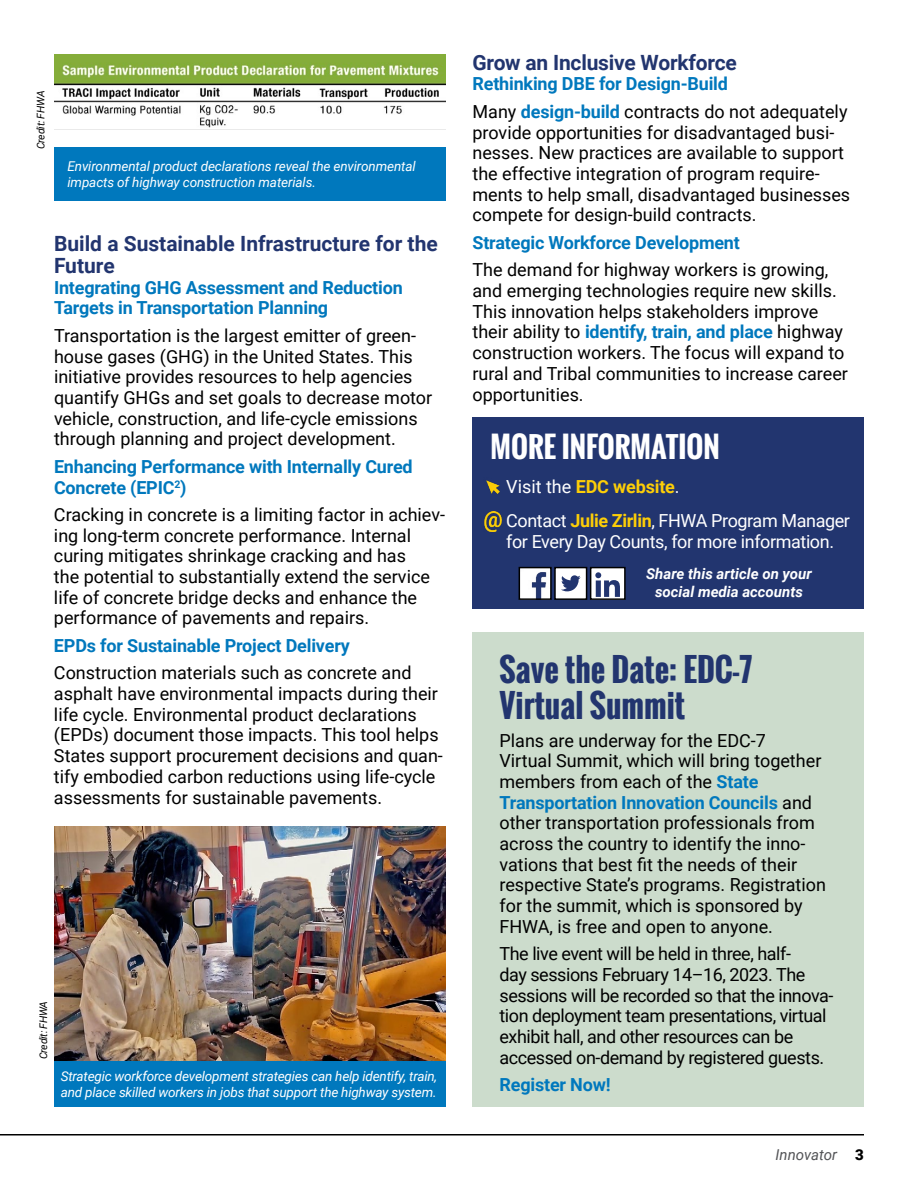
<style>
.page{position:relative;width:918px;height:1188px;background:#fff}
.page>*{position:absolute;margin:0;border:0;box-sizing:border-box;transform-origin:0 0}
.t1{font:700 31.5px/36.2px "Oswald";color:#22356f}
.t2{font:700 28.5px "Oswald";color:#fff}
.t3{font:700 21px/22.5px "Roboto";color:#22356f}
.t4{font:18px/20.7px "Roboto";color:#000}
.t5{font:700 18px/20.7px "Roboto";letter-spacing:-.01em;color:#0078bd}
.t6{font:18px/20.7px "Roboto";letter-spacing:-.025em;color:#000}
.t7{font:18px/34.2px "Roboto";letter-spacing:-.02em;color:#fff}
.t8{font:italic 700 15px/18px "Roboto";color:#fff;text-align:center}
.t9{font:italic 15px "Roboto";color:#535457}
.t10{font:italic 13.5px/16.2px "Roboto";letter-spacing:-.015em;color:#fff}
.t11{font:italic 10.5px "Roboto";letter-spacing:-.02em;color:#000}
.s1{font-weight:400;color:#000}
.s2{font-weight:700;color:#0078bd}
.s3{font-weight:700;color:#fdce07}
.s4{font-weight:900;font-style:normal;color:#000}
</style>
<div class="page">
<hr style="left:0;top:1134px;width:864px;height:2px;background:#000">
<div style="left:472px;top:418px;width:392px;height:191px;background:#22356f"></div>
<img style="left:486px;top:480px;width:14px;height:14px">
<img style="left:484px;top:512px;width:18px;height:19px">
<img style="left:522px;top:570px;width:27px;height:27px">
<div style="left:519px;top:567px;width:33px;height:33px;border:2px solid #000"></div>
<div style="left:554px;top:567px;width:33px;height:33px;border:2px solid #000"></div>
<svg style="left:555px;top:568px;width:68px;height:31px"></svg>
<div style="left:590px;top:567px;width:36px;height:33px;border:2px solid #000"></div>
<img style="left:54px;top:826px;width:392px;height:235px">
<div style="left:54px;top:1061px;width:392px;height:45px;background:#0078bd"></div>
<div style="left:472px;top:632px;width:392px;height:474px;background:#ccdccc"></div>
<img style="left:54px;top:54px;width:392px;height:76px">
<div style="left:54px;top:147px;width:392px;height:54px;background:#0078bd"></div>
<p class="t11" style="left:33px;top:149px;width:60px;rotate:-90deg">Credit: FHWA</p>
<p class="t10" style="left:68px;top:158px;width:350px">Environmental product declarations reveal the environmental impacts of highway construction materials.</p>
<p class="t3" style="left:54px;top:231px;width:385px">Build a Sustainable Infrastructure for the<br>Future</p>
<p class="t5" style="left:54px;top:276px;width:350px">Integrating GHG Assessment and Reduction<br>Targets in Transportation Planning</p>
<p class="t4" style="left:54px;top:324px;width:380px">Transportation is the largest emitter of green&shy;house gases (GHG) in the United States. This initiative provides resources to help agencies quantify GHGs and set goals to decrease motor vehicle, construction, and life-cycle emissions through planning and project development.</p>
<p class="t5" style="left:54px;top:455px;width:360px">Enhancing Performance with Internally Cured<br>Concrete (EPIC<sup>2</sup>)</p>
<p class="t4" style="left:54px;top:504px;width:393px">Cracking in concrete is a limiting factor in achiev&shy;ing long-term concrete performance. Internal curing mitigates shrinkage cracking and has<br>the potential to substantially extend the service life of concrete bridge decks and enhance the performance of pavements and repairs.</p>
<p class="t5" style="left:54px;top:635px;width:297px">EPDs for Sustainable Project Delivery</p>
<p class="t4" style="left:54px;top:662px;width:390px">Construction materials such as concrete and asphalt have environmental impacts during their life cycle. Environmental product declarations (EPDs) document those impacts. This tool helps States support procurement decisions and quan&shy;tify embodied carbon reductions using life-cycle assessments for sustainable pavements.</p>
<p class="t11" style="left:36px;top:1059px;width:60px;rotate:-90deg">Credit: FHWA</p>
<p class="t10" style="left:61px;top:1067px;width:378px">Strategic workforce development strategies can help identify, train, and place skilled workers in jobs that support the highway system.</p>
<p class="t3" style="left:472px;top:50px;width:266px">Grow an Inclusive Workforce</p>
<p class="t5" style="left:472px;top:70px;width:377px;line-height:27.5px">Rethinking DBE for Design-Build<br><span class="s1">Many</span> design-build <span class="s1">contracts do not adequately</span></p>
<p class="t4" style="left:472px;top:121px;width:379px">provide opportunities for disadvantaged busi&shy;nesses. New practices are available to support the effective integration of program require&shy;ments to help small, disadvantaged businesses compete for design-build contracts.</p>
<p class="t5" style="left:472px;top:231px;width:269px">Strategic Workforce Development</p>
<p class="t4" style="left:472px;top:259px;width:377px">The demand for highway workers is growing, and emerging technologies require new skills.<br>This innovation helps stakeholders improve their ability to <span class="s2">identify, train, and place</span> highway construction workers. The focus will expand to rural and Tribal communities to increase career opportunities.</p>
<h2 class="t2" style="left:491px;top:425px;width:231px">MORE INFORMATION</h2>
<p class="t7" style="left:506px;top:469px;width:345px">Visit the <span class="s3">EDC website</span>.<br>Contact <span class="s3">Julie Zirlin</span>, FHWA Program Manager</p>
<p class="t7" style="left:506px;top:524px;width:329px">for Every Day Counts, for more information.</p>
<p class="t8" style="left:646px;top:564px;width:167px">Share this article on your social media accounts</p>
<h1 class="t1" style="left:500px;top:652px;width:254px">Save the Date: EDC-7<br>Virtual Summit</h1>
<p class="t4" style="left:500px;top:729px;width:328px">Plans are underway for the EDC-7<br>Virtual Summit, which will bring together members from each of the <span class="s2">State Transportation Innovation Councils</span> and other transportation professionals from across the country to identify the inno&shy;vations that best fit the needs of their respective State’s programs. Registration for the summit, which is sponsored by FHWA, is free and open to anyone.</p>
<p class="t6" style="left:500px;top:943px;width:335px">The live event will be held in three, half-<br>day sessions February 14–16, 2023. The sessions will be recorded so that the innova&shy;tion deployment team presentations, virtual exhibit hall, and other resources can be accessed on-demand by registered guests.</p>
<p class="t5" style="left:500px;top:1074px;width:113px">Register Now!</p>
<p class="t9" style="left:776px;top:1144px;width:90px">Innovator <span class="s4">3</span></p>
</div>
